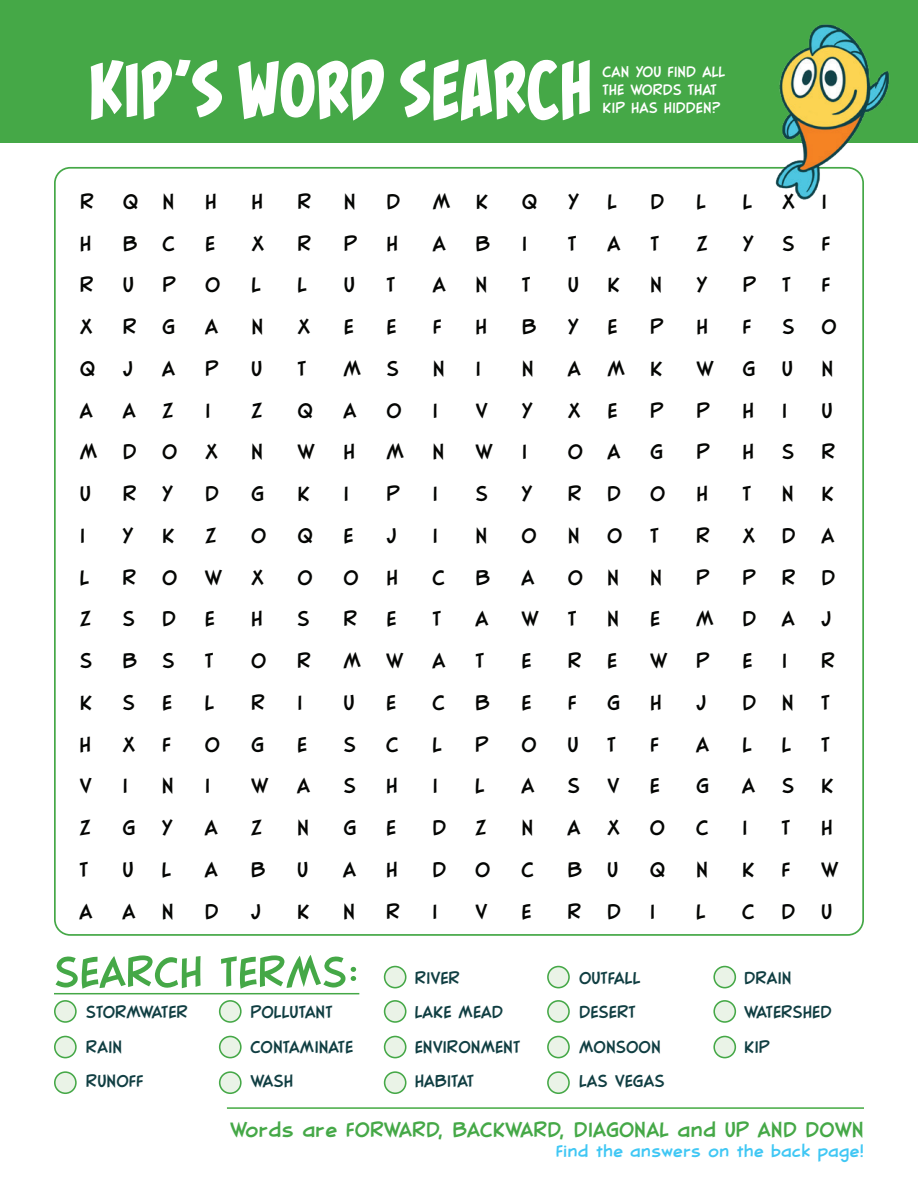
<style>
.page{position:relative;width:918px;height:1188px;background:#fff}
.page>*{position:absolute;margin:0;border:0;box-sizing:border-box;transform-origin:0 0}
.t1{font:700 86.4px "Fighttothe Finish BB";color:#fff}
.t2{font:59.25px "Blambot FX Pro Light BB";color:#45a847}
.t3{font:29.4px/41.7px "Blambot FX Pro Light BB";letter-spacing:1.04em;color:#040503}
.t4{font:29.4px/41.7px "Blambot FX Pro Light BB";letter-spacing:.985em;color:#040503}
.t5{font:29.4px/41.7px "Blambot FX Pro Light BB";letter-spacing:1.015em;color:#040503}
.t6{font:29.4px "Blambot FX Pro Light BB";letter-spacing:1.01em;color:#040503}
.t7{font:29.4px "Blambot FX Pro Light BB";letter-spacing:1.095em;color:#040503}
.t8{font:29.25px "Blambot FX Pro Light BB";color:#45a847}
.t9{font:24px/34.5px "Blambot FX Pro Light BB";color:#103e42}
.t10{font:24px "Blambot FX Pro Light BB";color:#40c7f4}
.t11{font:21px/18px "Blambot FX Pro Light BB";color:#fff}
</style>
<div class="page">
<div style="left:0;top:0;width:918px;height:143px;background:#45a847"></div>
<div style="left:55px;top:1001px;width:21px;height:21px;background:#eaf3e7;border-radius:50%"></div>
<div style="left:54px;top:1000px;width:23px;height:23px;border:2px solid #45a847;border-radius:50%"></div>
<div style="left:220px;top:1001px;width:21px;height:21px;background:#eaf3e7;border-radius:50%"></div>
<div style="left:219px;top:1000px;width:23px;height:23px;border:2px solid #45a847;border-radius:50%"></div>
<div style="left:385px;top:1001px;width:21px;height:21px;background:#eaf3e7;border-radius:50%"></div>
<div style="left:384px;top:1000px;width:23px;height:23px;border:2px solid #45a847;border-radius:50%"></div>
<div style="left:548px;top:1001px;width:21px;height:21px;background:#eaf3e7;border-radius:50%"></div>
<div style="left:547px;top:1000px;width:23px;height:23px;border:2px solid #45a847;border-radius:50%"></div>
<div style="left:714px;top:1001px;width:21px;height:21px;background:#eaf3e7;border-radius:50%"></div>
<div style="left:713px;top:1000px;width:23px;height:23px;border:2px solid #45a847;border-radius:50%"></div>
<div style="left:385px;top:967px;width:21px;height:21px;background:#eaf3e7;border-radius:50%"></div>
<div style="left:384px;top:966px;width:23px;height:22px;border:2px solid #45a847;border-radius:50%"></div>
<div style="left:548px;top:967px;width:21px;height:21px;background:#eaf3e7;border-radius:50%"></div>
<div style="left:547px;top:966px;width:23px;height:22px;border:2px solid #45a847;border-radius:50%"></div>
<div style="left:714px;top:967px;width:21px;height:21px;background:#eaf3e7;border-radius:50%"></div>
<div style="left:713px;top:966px;width:23px;height:22px;border:2px solid #45a847;border-radius:50%"></div>
<div style="left:55px;top:1037px;width:21px;height:21px;background:#eaf3e7;border-radius:50%"></div>
<div style="left:54px;top:1036px;width:23px;height:22px;border:2px solid #45a847;border-radius:50%"></div>
<div style="left:220px;top:1037px;width:21px;height:21px;background:#eaf3e7;border-radius:50%"></div>
<div style="left:219px;top:1036px;width:23px;height:22px;border:2px solid #45a847;border-radius:50%"></div>
<div style="left:385px;top:1037px;width:21px;height:21px;background:#eaf3e7;border-radius:50%"></div>
<div style="left:384px;top:1036px;width:23px;height:22px;border:2px solid #45a847;border-radius:50%"></div>
<div style="left:548px;top:1037px;width:21px;height:21px;background:#eaf3e7;border-radius:50%"></div>
<div style="left:547px;top:1036px;width:23px;height:22px;border:2px solid #45a847;border-radius:50%"></div>
<div style="left:714px;top:1037px;width:21px;height:21px;background:#eaf3e7;border-radius:50%"></div>
<div style="left:713px;top:1036px;width:23px;height:22px;border:2px solid #45a847;border-radius:50%"></div>
<div style="left:55px;top:1072px;width:21px;height:21px;background:#eaf3e7;border-radius:50%"></div>
<div style="left:54px;top:1071px;width:23px;height:23px;border:2px solid #45a847;border-radius:50%"></div>
<div style="left:220px;top:1072px;width:21px;height:21px;background:#eaf3e7;border-radius:50%"></div>
<div style="left:219px;top:1071px;width:23px;height:23px;border:2px solid #45a847;border-radius:50%"></div>
<div style="left:385px;top:1072px;width:21px;height:21px;background:#eaf3e7;border-radius:50%"></div>
<div style="left:384px;top:1071px;width:23px;height:23px;border:2px solid #45a847;border-radius:50%"></div>
<div style="left:548px;top:1072px;width:21px;height:21px;background:#eaf3e7;border-radius:50%"></div>
<div style="left:547px;top:1071px;width:23px;height:23px;border:2px solid #45a847;border-radius:50%"></div>
<img style="left:763px;top:24px;width:127px;height:180px">
<hr style="left:227px;top:1107px;width:637px;height:2px;background:#44aa42">
<hr style="left:54px;top:993px;width:305px;height:1px;background:#45a847">
<h1 class="t1" style="left:89px;top:46px;width:505px">KIP’S WORD SEARCH</h1>
<p class="t11" style="left:603px;top:63px;width:124px">CAN YOU FIND ALL<br>THE WORDS THAT<br>KIP HAS HIDDEN?</p>
<p class="t3" style="left:80px;top:180px;width:748px">RQNH H RNDMKQYLDL LXI<br>HBCE XRPH ABI</p>
<p class="t3" style="left:568px;top:222px;width:93px">TAT</p>
<p class="t3" style="left:697px;top:222px;width:135px">Z YSF</p>
<p class="t3" style="left:80px;top:264px;width:758px;text-indent:488px">UKN Y PTF<br>XRGANXEE FHBYEPHFSO<br>QJAPU T</p>
<p class="t3" style="left:80px;top:264px;width:317px">RUPOL L UT</p>
<p class="t3" style="left:433px;top:264px;width:99px">ANT</p>
<p class="t3" style="left:344px;top:347px;width:139px">MSNI</p>
<p class="t3" style="left:522px;top:347px;width:313px">N AMK WGUN</p>
<p class="t5" style="left:80px;top:389px;width:754px;text-indent:396px">VYXEPPHIU<br>MDOX N WHMNWI</p>
<p class="t3" style="left:80px;top:389px;width:132px">AAZI</p>
<p class="t3" style="left:251px;top:389px;width:188px">Z QAOI</p>
<p class="t3" style="left:568px;top:431px;width:269px">OAG P HSR</p>
<p class="t7" style="left:80px;top:479px;width:271px">URYDGKI</p>
<p class="t3" style="left:386px;top:472px;width:53px">P I</p>
<p class="t6" style="left:475px;top:479px;width:360px">SY RDOH TNK</p>
<p class="t3" style="left:80px;top:514px;width:7px">I</p>
<p class="t3" style="left:123px;top:514px;width:317px">YKZ OQEJ I</p>
<p class="t3" style="left:475px;top:514px;width:185px">N ONOT</p>
<p class="t4" style="left:80px;top:514px;width:757px;text-indent:617px">R XDA<br>LROWXOOH CBAONN PPRD<br>ZSDE H SRE T AWTNE MDAJ<br>SBST</p>
<p class="t3" style="left:251px;top:639px;width:235px">ORMWAT</p>
<p class="t3" style="left:522px;top:639px;width:315px">E REWPEIR</p>
<p class="t3" style="left:80px;top:681px;width:224px">KSEL RI</p>
<p class="t3" style="left:80px;top:681px;width:752px;text-indent:264px">UE CBE FGH J DNT<br>HXFOGE SCLPOUTF</p>
<p class="t3" style="left:696px;top:723px;width:135px">A LLT</p>
<p class="t3" style="left:80px;top:764px;width:132px">VI NI</p>
<p class="t3" style="left:251px;top:764px;width:188px">WASHI</p>
<p class="t3" style="left:80px;top:764px;width:760px;text-indent:396px">L ASVE GASK<br>ZGYAZNGE DZNAXOCITH<br>TULABU AH DOCBUQNKFW<br>AANDJ KNRI</p>
<p class="t3" style="left:475px;top:890px;width:182px">VE RDI</p>
<p class="t3" style="left:696px;top:890px;width:138px">L CDU</p>
<h2 class="t2" style="left:54px;top:942px;width:307px">SEARCH TERMS:</h2>
<p class="t9" style="left:86px;top:995px;width:104px">STORMWATER<br>RAIN<br>RUNOFF</p>
<p class="t9" style="left:250px;top:995px;width:104px">POLLUTANT<br>CONTAMINATE<br>WASH</p>
<p class="t9" style="left:415px;top:960px;width:107px">RIVER<br>LAKE MEAD<br>ENVIRONMENT<br>HABITAT</p>
<p class="t9" style="left:579px;top:960px;width:87px">OUTFALL<br>DESERT<br>MONSOON<br>LAS VEGAS</p>
<p class="t9" style="left:744px;top:960px;width:89px">DRAIN<br>WATERSHED<br>KIP</p>
<p class="t8" style="left:230px;top:1115px;width:635px">Words are FORWARD, BACKWARD, DIAGONAL and UP AND DOWN</p>
<p class="t10" style="left:556px;top:1138px;width:310px">Find the answers on the back page!</p>
</div>
